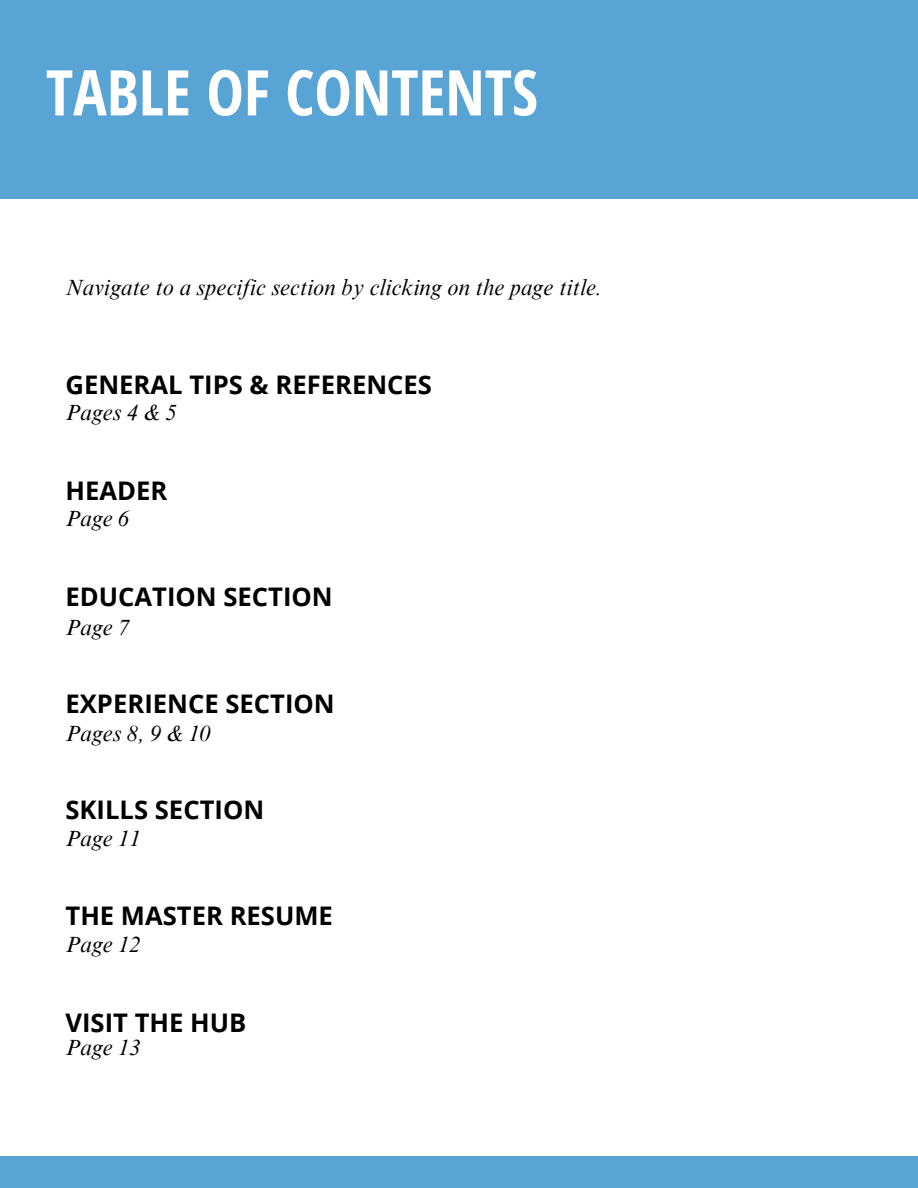
<style>
.page{position:relative;width:918px;height:1188px;background:#fff}
.page>*{position:absolute;margin:0;border:0;box-sizing:border-box;transform-origin:0 0}
.t1{font:700 63px "Open Sans Condensed";color:#fff}
.t2{font:700 25.65px "Open Sans";color:#000}
.t3{font:italic 22.5px "Times NRMT Pro";color:#000}
</style>
<div class="page">
<div style="left:0;top:0;width:918px;height:199px;background:#58a5d5"></div>
<div style="left:0;top:1157px;width:918px;height:31px;background:#58a5d5"></div>
<p class="t1" style="left:46px;top:48px;width:494px">TABLE OF CONTENTS</p>
<p class="t3" style="left:65px;top:279px;width:538px">Navigate to a specific section by clicking on the page title.</p>
<p class="t2" style="left:65px;top:367px;width:368px">GENERAL TIPS &amp; REFERENCES</p>
<p class="t3" style="left:65px;top:404px;width:113px">Pages 4 &amp; 5</p>
<p class="t2" style="left:65px;top:473px;width:103px">HEADER</p>
<p class="t3" style="left:65px;top:510px;width:66px">Page 6</p>
<p class="t2" style="left:65px;top:579px;width:269px">EDUCATION SECTION</p>
<p class="t3" style="left:65px;top:619px;width:66px">Page 7</p>
<p class="t2" style="left:65px;top:685px;width:271px">EXPERIENCE SECTION</p>
<p class="t3" style="left:65px;top:724px;width:147px">Pages 8, 9 &amp; 10</p>
<p class="t2" style="left:65px;top:792px;width:200px">SKILLS SECTION</p>
<p class="t3" style="left:65px;top:830px;width:77px">Page 11</p>
<p class="t2" style="left:65px;top:898px;width:269px">THE MASTER RESUME</p>
<p class="t3" style="left:65px;top:936px;width:77px">Page 12</p>
<p class="t2" style="left:65px;top:1004px;width:182px">VISIT THE HUB</p>
<p class="t3" style="left:65px;top:1039px;width:77px">Page 13</p>
</div>
